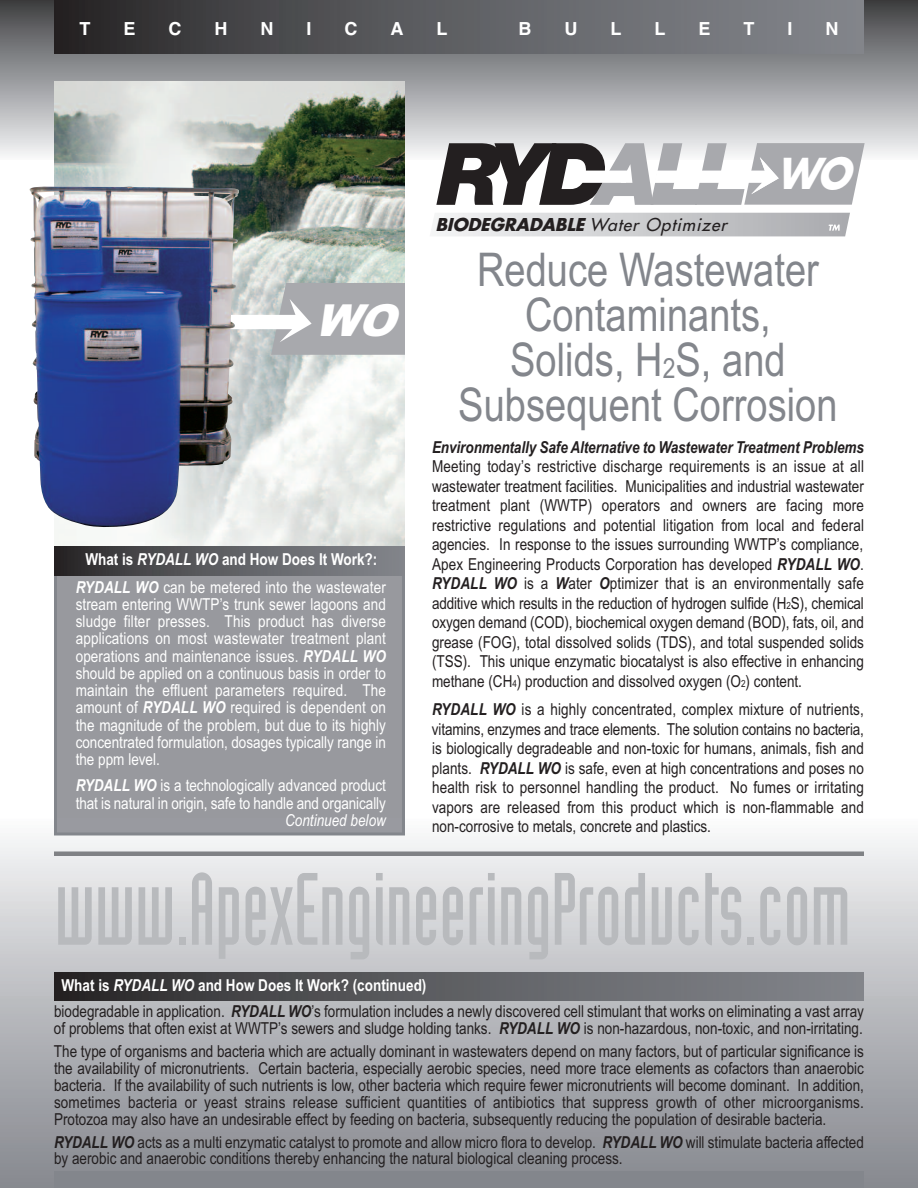
<style>
.page{position:relative;width:918px;height:1188px;background:#fff}
.page>*{position:absolute;margin:0;border:0;box-sizing:border-box;transform-origin:0 0}
.t1{font:100.5px "Industria Solid";color:#b8babd;scale:.9 1}
.t2{font:46.5px/45px "Arial Narrow";color:#83868c;text-align:center}
.t3{font:italic 900 44.25px "Arial";color:#fff}
.t4{font:italic 700 41.4px "Futura";color:#fff;scale:.91 1}
.t5{font:700 18px "Helvetica";color:#fff}
.t6{font:italic 17.25px "Futura";letter-spacing:.06em;color:#231f20}
.t7{font:16.5px/19.5px "Arial Narrow";color:#231f20;text-align:justify}
.t8{font:16.5px/17.2px "Arial Narrow";color:#fff;text-align:center}
.t9{font:italic 700 16.5px "Arial Narrow";letter-spacing:-.005em;color:#231f20}
.t10{font:700 16.5px "Arial Narrow";color:#fff}
.t11{font:italic 16.5px "Arial Narrow";color:#fff}
.s1{font-weight:700}
.s2{font-weight:700;font-style:italic}
.s3{font-size:27.9px}
.s4{font-size:9.9px}
.s5{font-style:italic}
</style>
<div class="page">
<div style="left:0;top:819px;width:918px;height:369px;background:linear-gradient(to bottom,#f7f7f8,#83858c)"></div>
<div style="left:0;top:0;width:918px;height:160px;background:linear-gradient(to bottom,#3f4042,#f5f6f9)"></div>
<img style="left:54px;top:81px;width:351px;height:465px">
<div style="left:54px;top:0;width:810px;height:54px;background:linear-gradient(to right,#2d2c2d,#898c92)"></div>
<svg style="left:432px;top:213px;width:418px;height:23px;background:#ceced1"></svg>
<svg style="left:436px;top:143px;width:429px;height:62px"></svg>
<div style="left:54px;top:851px;width:810px;height:5px;background:#808285"></div>
<div style="left:54px;top:1171px;width:810px;height:17px;background:#83868c"></div>
<div style="left:54px;top:973px;width:810px;height:28px;background:linear-gradient(to right,#2d2c2d,#898c92)"></div>
<div style="left:57px;top:570px;width:345px;height:249px;background:#98999e"></div>
<div style="left:58px;top:819px;width:343px;height:13px;background:#999aa0"></div>
<div style="left:54px;top:567px;width:351px;height:269px;border:3px solid #83868c"></div>
<div style="left:54px;top:546px;width:351px;height:29px;background:linear-gradient(to right,#2d2c2d,#888b92)"></div>
<svg style="left:239px;top:283px;width:166px;height:72px;background:#b7b8bb"></svg>
<img style="left:29px;top:186px;width:210px;height:342px">
<p class="t5" style="left:79px;top:18px;width:12px">T</p>
<p class="t5" style="left:123px;top:18px;width:14px">E</p>
<p class="t5" style="left:168px;top:18px;width:14px">C</p>
<p class="t5" style="left:214px;top:18px;width:14px">H</p>
<p class="t5" style="left:260px;top:18px;width:14px">N</p>
<p class="t5" style="left:307px;top:18px;width:7px">I</p>
<p class="t5" style="left:345px;top:18px;width:14px">C</p>
<p class="t5" style="left:391px;top:18px;width:14px">A</p>
<p class="t5" style="left:437px;top:18px;width:12px">L</p>
<p class="t5" style="left:518px;top:18px;width:14px">B</p>
<p class="t5" style="left:564px;top:18px;width:14px">U</p>
<p class="t5" style="left:610px;top:18px;width:12px">L</p>
<p class="t5" style="left:654px;top:18px;width:12px">L</p>
<p class="t5" style="left:699px;top:18px;width:14px">E</p>
<p class="t5" style="left:744px;top:18px;width:12px">T</p>
<p class="t5" style="left:788px;top:18px;width:7px">I</p>
<p class="t5" style="left:826px;top:18px;width:14px">N</p>
<h3 class="t3" style="left:314px;top:288px;width:104px">WO</h3>
<p class="t8" style="left:76px;top:545px;width:312px;line-height:27.6px"><span class="s1">What is</span> <span class="s2">RYDALL WO</span> <span class="s1">and How Does It Work?:<br></span><span class="s2">RYDALL WO</span> can be metered into the wastewater</p>
<p class="t8" style="left:76px;top:595px;width:312px;text-align:justify">stream entering WWTP’s trunk sewer lagoons and sludge filter presses. This product has diverse applications on most wastewater treatment plant operations and maintenance issues. <span class="s2">RYDALL WO </span>should be applied on a continuous basis in order to maintain the effluent parameters required. The amount of <span class="s2">RYDALL WO</span> required is dependent on the magnitude of the problem, but due to its highly concentrated formulation, dosages typically range in the ppm level.</p>
<p class="t8" style="left:76px;top:777px;width:312px;text-align:left"><span class="s2">RYDALL WO</span> is a technologically advanced product that is natural in origin, safe to handle and organically</p>
<p class="t11" style="left:285px;top:810px;width:102px">Continued below</p>
<p class="t6" style="left:435px;top:216px;width:293px"><span class="s1">BIODEGRADABLE</span> Water Optimizer</p>
<h3 class="t4" style="left:776px;top:155px;width:82px">WO</h3>
<h2 class="t2" style="left:458px;top:247px;width:381px">Reduce Wastewater<br>Contaminants,<br>Solids, H<span class="s3">2</span>S, and<br>Subsequent Corrosion</h2>
<p class="t9" style="left:432px;top:437px;width:434px">Environmentally Safe Alternative to Wastewater Treatment Problems</p>
<p class="t7" style="left:432px;top:457px;width:434px">Meeting today’s restrictive discharge requirements is an issue at all wastewater treatment facilities. Municipalities and industrial wastewater treatment plant (WWTP) operators and owners are facing more restrictive regulations and potential litigation from local and federal agencies. In response to the issues surrounding WWTP’s compliance, Apex Engineering Products Corporation has developed <span class="s2">RYDALL WO</span>.<br><span class="s2">RYDALL WO</span> is a <span class="s2">W</span>ater <span class="s2">O</span>ptimizer that is an environmentally safe additive which results in the reduction of hydrogen sulfide (H<span class="s4">2</span>S), chemical oxygen demand (COD), biochemical oxygen demand (BOD), fats, oil, and grease (FOG), total dissolved solids (TDS), and total suspended solids (TSS). This unique enzymatic biocatalyst is also effective in enhancing methane (CH<span class="s4">4</span>) production and dissolved oxygen (O<span class="s4">2</span>) content.</p>
<p class="t7" style="left:432px;top:700px;width:434px"><span class="s2">RYDALL WO</span> is a highly concentrated, complex mixture of nutrients, vitamins, enzymes and trace elements. The solution contains no bacteria, is biologically degradeable and non-toxic for humans, animals, fish and plants. <span class="s2">RYDALL WO</span> is safe, even at high concentrations and poses no health risk to personnel handling the product. No fumes or irritating vapors are released from this product which is non-flammable and non-corrosive to metals, concrete and plastics.</p>
<h1 class="t1" style="left:55px;top:873px;width:886px">www.ApexEngineeringProducts.com</h1>
<p class="t10" style="left:62px;top:976px;width:366px">What is <span class="s5">RYDALL WO</span> and How Does It Work? (continued)</p>
<p class="t7" style="left:54px;top:1003px;width:811px;line-height:16.8px">biodegradable in application. <span class="s2">RYDALL WO</span>’s formulation includes a newly discovered cell stimulant that works on eliminating a vast array of problems that often exist at WWTP’s sewers and sludge holding tanks. <span class="s2">RYDALL WO</span> is non-hazardous, non-toxic, and non-irritating.</p>
<p class="t7" style="left:54px;top:1043px;width:811px;line-height:16.8px">The type of organisms and bacteria which are actually dominant in wastewaters depend on many factors, but of particular significance is the availability of micronutrients. Certain bacteria, especially aerobic species, need more trace elements as cofactors than anaerobic bacteria. If the availability of such nutrients is low, other bacteria which require fewer micronutrients will become dominant. In addition, sometimes bacteria or yeast strains release sufficient quantities of antibiotics that suppress growth of other microorganisms.<br>Protozoa may also have an undesirable effect by feeding on bacteria, subsequently reducing the population of desirable bacteria.</p>
<p class="t7" style="left:54px;top:1133px;width:812px;line-height:16.8px"><span class="s2">RYDALL WO</span> acts as a multi enzymatic catalyst to promote and allow micro flora to develop. <span class="s2">RYDALL WO</span> will stimulate bacteria affected by aerobic and anaerobic conditions thereby enhancing the natural biological cleaning process.</p>
</div>
